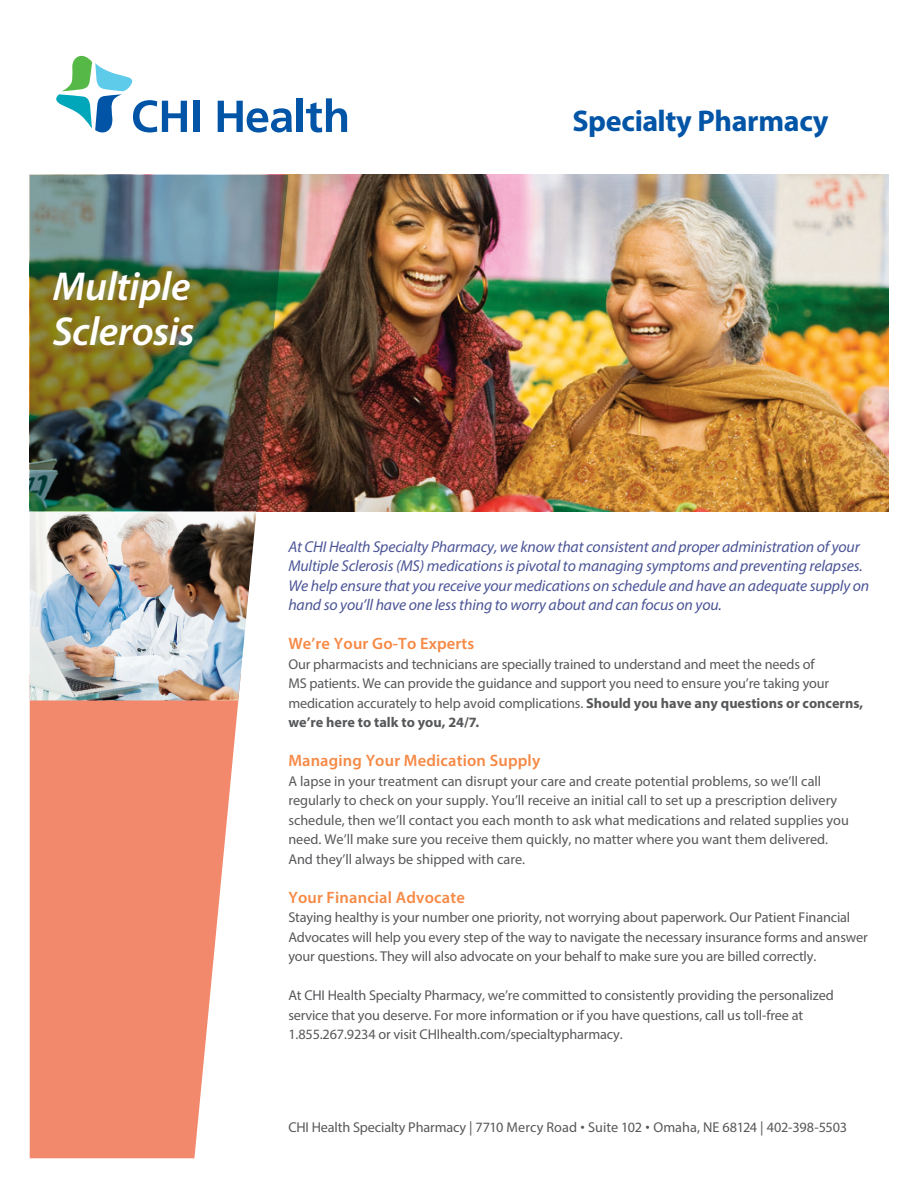
<style>
.page{position:relative;width:918px;height:1188px;background:#fff}
.page>*{position:absolute;margin:0;border:0;box-sizing:border-box;transform-origin:0 0}
.t1{font:italic 600 40.5px/45px "Myriad Pro";letter-spacing:-.01em;color:#fff}
.t2{font:700 30px "Myriad Pro";letter-spacing:-.01em;color:#0154a6}
.t3{font:600 16.5px "Myriad Pro";letter-spacing:.01em;color:#f68945}
.t4{font:italic 15.75px/19.5px "Myriad Pro";letter-spacing:-.01em;color:#4c5597}
.t5{font:14.25px/19.5px "Myriad Pro";letter-spacing:-.01em;color:#57585a}
.s1{font-weight:700}
.s2{font-family:"Shinn";font-weight:500}
</style>
<div class="page">
<img style="left:288px;top:175px;width:600px;height:336px">
<img style="left:30px;top:175px;width:258px;height:336px">
<svg style="left:30px;top:700px;width:209px;height:458px;background:#f4957b"></svg>
<img style="left:30px;top:511px;width:226px;height:189px">
<svg style="left:56px;top:56px;width:131px;height:77px"></svg>
<div style="left:194px;top:101px;width:6px;height:31px;background:#0154a6"></div>
<svg style="left:218px;top:101px;width:74px;height:32px"></svg>
<div style="left:297px;top:98px;width:6px;height:34px;background:#0154a6"></div>
<svg style="left:306px;top:98px;width:41px;height:35px"></svg>
<p class="t1" style="left:53px;top:263px;width:143px">Multiple<br>Sclerosis</p>
<p class="t2" style="left:572px;top:101px;width:257px">Specialty Pharmacy</p>
<p class="t4" style="left:288px;top:537px;width:583px">At CHI Health Specialty Pharmacy, we know that consistent and proper administration of your Multiple Sclerosis (MS) medications is pivotal to managing symptoms and preventing relapses.<br>We help ensure that you receive your medications on schedule and have an adequate supply on hand so you’ll have one less thing to worry about and can focus on you.</p>
<p class="t3" style="left:288px;top:633px;width:188px">We’re Your Go-To Experts</p>
<p class="t5" style="left:288px;top:654px;width:576px">Our pharmacists and technicians are specially trained to understand and meet the needs of<br>MS patients. We can provide the guidance and support you need to ensure you’re taking your medication accurately to help avoid complications. <span class="s1">Should you have any questions or concerns, we’re here to talk to you, 24/7.</span></p>
<p class="t3" style="left:288px;top:750px;width:253px">Managing Your Medication Supply</p>
<p class="t5" style="left:288px;top:771px;width:562px">A lapse in your treatment can disrupt your care and create potential problems, so we’ll call regularly to check on your supply. You’ll receive an initial call to set up a prescription delivery schedule, then we’ll contact you each month to ask what medications and related supplies you need. We’ll make sure you receive them quickly, no matter where you want them delivered.</p>
<p class="t5" style="left:288px;top:849px;width:238px">And they’ll always be shipped with care.</p>
<p class="t3" style="left:288px;top:887px;width:178px">Your Financial Advocate</p>
<p class="t5" style="left:288px;top:908px;width:581px">Staying healthy is your number one priority, not worrying about paperwork. Our Patient Financial<br>Advocates will help you every step of the way to navigate the necessary insurance forms and answer your questions. They will also advocate on your behalf to make sure you are billed correctly.</p>
<p class="t5" style="left:288px;top:986px;width:547px">At CHI Health Specialty Pharmacy, we’re committed to consistently providing the personalized service that you deserve. For more information or if you have questions, call us toll-free at<br>1.855.267.9234 or visit CHIhealth.com/specialtypharmacy.</p>
<p class="t5" style="left:288px;top:1117px;width:560px">CHI Health Specialty Pharmacy | 7710 Mercy Road <span class="s2">•</span> Suite 102 <span class="s2">•</span> Omaha, NE 68124 | 402-398-5503</p>
</div>
